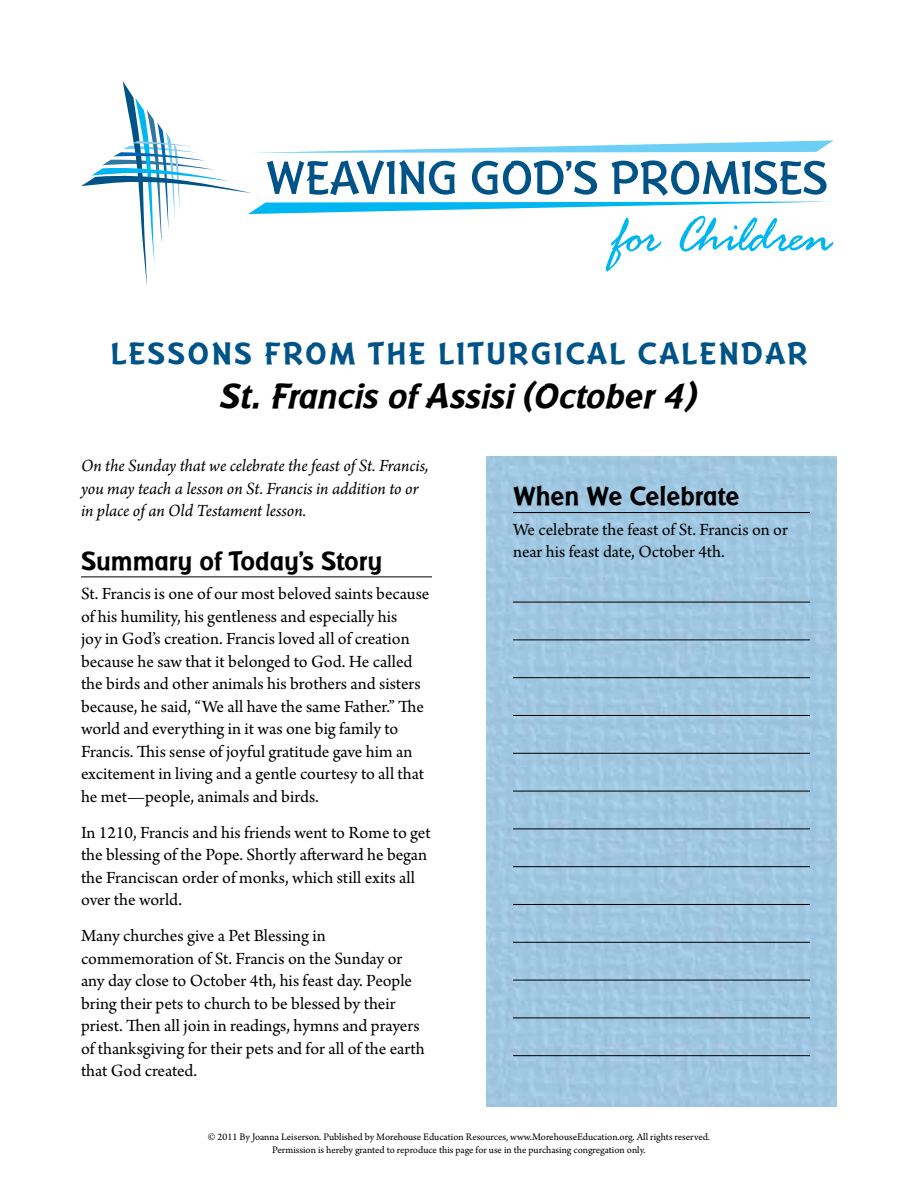
<style>
.page{position:relative;width:918px;height:1188px;background:#fff}
.page>*{position:absolute;margin:0;border:0;box-sizing:border-box;transform-origin:0 0}
.t1{font:italic 700 36.75px "Badger RR";color:#000}
.t2{font:700 32.25px "Badger RR";letter-spacing:.07em;color:#005387}
.t3{font:700 27.75px "Badger RR";color:#000}
.t4{font:18px/22.5px "Arno Pro";color:#000}
.t5{font:italic 18px/22.5px "Arno Pro";letter-spacing:-.005em;color:#000}
.t6{font:10.5px/12.6px "Arno Pro";color:#000;text-align:center}
</style>
<div class="page">
<img style="left:486px;top:456px;width:351px;height:651px">
<svg style="left:81px;top:81px;width:753px;height:205px"></svg>
<hr style="left:81px;top:577px;width:351px;height:1px;background:#000">
<hr style="left:513px;top:512px;width:297px;height:1px;background:#000">
<hr style="left:513px;top:602px;width:297px;height:1px;background:#000">
<hr style="left:513px;top:640px;width:297px;height:1px;background:#000">
<hr style="left:513px;top:677px;width:297px;height:1px;background:#000">
<hr style="left:513px;top:715px;width:297px;height:1px;background:#000">
<hr style="left:513px;top:753px;width:297px;height:1px;background:#000">
<hr style="left:513px;top:791px;width:297px;height:1px;background:#000">
<hr style="left:513px;top:829px;width:297px;height:1px;background:#000">
<hr style="left:513px;top:866px;width:297px;height:1px;background:#000">
<hr style="left:513px;top:904px;width:297px;height:1px;background:#000">
<hr style="left:513px;top:942px;width:297px;height:1px;background:#000">
<hr style="left:513px;top:980px;width:297px;height:1px;background:#000">
<hr style="left:513px;top:1018px;width:297px;height:1px;background:#000">
<hr style="left:513px;top:1055px;width:297px;height:1px;background:#000">
<h2 class="t2" style="left:111px;top:335px;width:698px">LessonS from the Liturgical Calendar</h2>
<h1 class="t1" style="left:221px;top:375px;width:478px">St. Francis of Assisi (October 4)</h1>
<p class="t5" style="left:81px;top:456px;width:349px">On the Sunday that we celebrate the feast of St. Francis, you may teach a lesson on St. Francis in addition to or in place of an Old Testament lesson.</p>
<h3 class="t3" style="left:81px;top:545px;width:303px">Summary of Today’s Story</h3>
<p class="t4" style="left:81px;top:583px;width:350px">St. Francis is one of our most beloved saints because of his humility, his gentleness and especially his<br>joy in God’s creation. Francis loved all of creation because he saw that it belonged to God. He called the birds and other animals his brothers and sisters because, he said, “We all have the same Father.” The world and everything in it was one big family to Francis. This sense of joyful gratitude gave him an excitement in living and a gentle courtesy to all that he met—people, animals and birds.</p>
<p class="t4" style="left:81px;top:822px;width:351px">In 1210, Francis and his friends went to Rome to get the blessing of the Pope. Shortly afterward he began the Franciscan order of monks, which still exits all over the world.</p>
<p class="t4" style="left:81px;top:925px;width:345px">Many churches give a Pet Blessing in commemoration of St. Francis on the Sunday or any day close to October 4th, his feast day. People bring their pets to church to be blessed by their priest. Then all join in readings, hymns and prayers of thanksgiving for their pets and for all of the earth that God created.</p>
<h3 class="t3" style="left:513px;top:481px;width:228px">When We Celebrate</h3>
<p class="t4" style="left:513px;top:519px;width:276px">We celebrate the feast of St. Francis on or near his feast date, October 4th.</p>
<p class="t6" style="left:208px;top:1131px;width:504px">© 2011 By Joanna Leiserson. Published by Morehouse Education Resources, www.MorehouseEducation.org. All rights reserved.<br>Permission is hereby granted to reproduce this page for use in the purchasing congregation only.</p>
</div>
